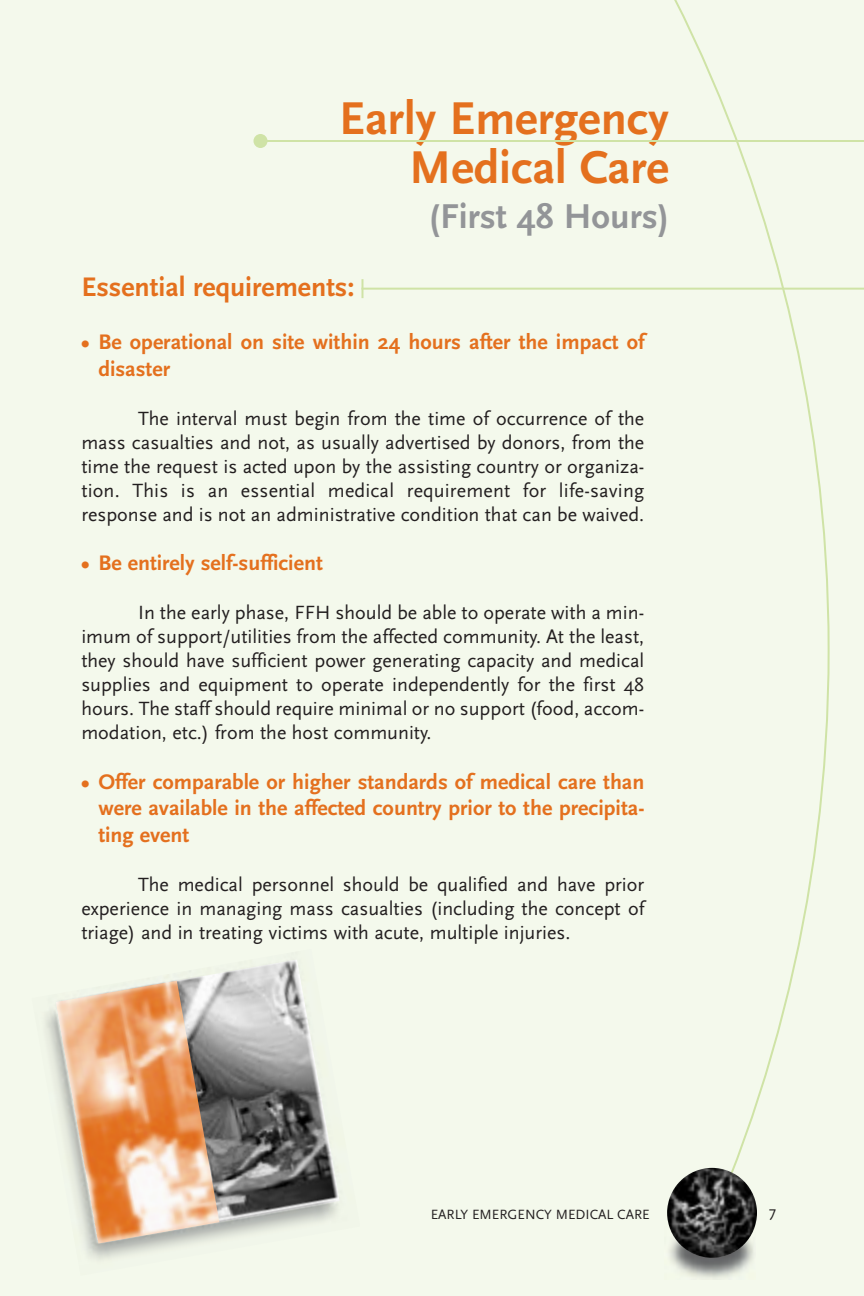
<style>
.page{position:relative;width:864px;height:1296px;background:#f4f9ec}
.page>*{position:absolute;margin:0;border:0;box-sizing:border-box;transform-origin:0 0}
.t1{font:700 48px/49px "Scala Sans";color:#e4701e;text-align:right}
.t2{font:700 36px "Scala Sans";color:#939598}
.t3{font:700 28px "Scala Sans";color:#e4701e}
.t4{font:700 22px/26.4px "Scala Sans";color:#e4701e}
.t5{font:20px/24px "Scala Sans";color:#231f20;text-align:justify}
.t6{font:16px "Scala Sans";color:#231f20}
.t7{font:14px "Scala Sans";color:#231f20}
</style>
<div class="page">
<svg style="left:652px;top:0;width:178px;height:1206px"></svg>
<img style="left:668px;top:1225px;width:88px;height:54px">
<img style="left:667px;top:1168px;width:90px;height:90px;border-radius:50%">
<img style="left:134px;top:960px;width:206px;height:284px">
<img style="left:56px;top:981px;width:163px;height:263px">
<hr style="left:263px;top:140px;width:601px;height:2px;background:#cfe3a6">
<div style="left:254px;top:134px;width:14px;height:14px;background:#cfe3a6;border-radius:50%"></div>
<svg style="left:361px;top:279px;width:2px;height:19px"></svg>
<hr style="left:361px;top:288px;width:503px;height:2px;background:#cfe3a6">
<h1 class="t1" style="left:339px;top:93px;width:331px">Early Emergency<br>Medical Care</h1>
<h2 class="t2" style="left:429px;top:195px;width:242px">(First 48 Hours)</h2>
<h3 class="t3" style="left:81px;top:270px;width:275px">Essential requirements:</h3>
<p class="t4" style="left:98px;top:329px;width:548px;text-indent:-17px">• Be operational on site within 24 hours after the impact of disaster</p>
<p class="t5" style="left:81px;top:406px;width:565px;text-indent:57px">The interval must begin from the time of occurrence of the mass casualties and not, as usually advertised by donors, from the time the request is acted upon by the assisting country or organiza&shy;tion. This is an essential medical requirement for life-saving response and is not an administrative condition that can be waived.</p>
<p class="t4" style="left:81px;top:550px;width:243px">• Be entirely self-sufficient</p>
<p class="t5" style="left:81px;top:600px;width:564px;text-indent:57px">In the early phase, FFH should be able to operate with a min&shy;imum of support/utilities from the affected community. At the least, they should have sufficient power generating capacity and medical supplies and equipment to operate independently for the first 48 hours. The staff should require minimal or no support (food, accom&shy;modation, etc.) from the host community.</p>
<p class="t4" style="left:98px;top:768px;width:548px;text-align:justify;text-indent:-17px">• Offer comparable or higher standards of medical care than were available in the affected country prior to the precipita&shy;ting event</p>
<p class="t5" style="left:81px;top:872px;width:564px;text-indent:57px">The medical personnel should be qualified and have prior experience in managing mass casualties (including the concept of triage) and in treating victims with acute, multiple injuries.</p>
<p class="t7" style="left:431px;top:1206px;width:221px">EARLY EMERGENCY MEDICAL CARE</p>
<p class="t6" style="left:769px;top:1202px;width:9px">7</p>
</div>
